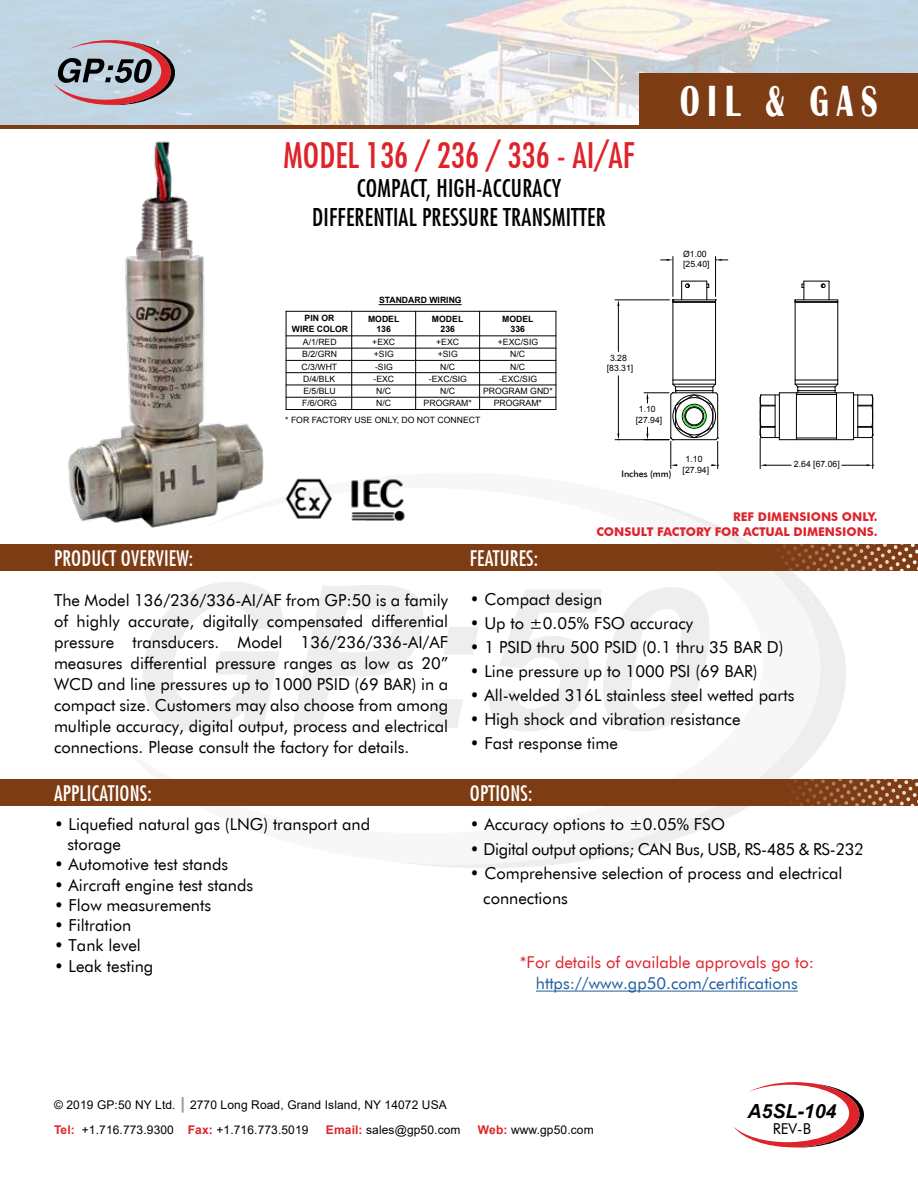
<style>
.page{position:relative;width:918px;height:1188px;background:#fff}
.page>*{position:absolute;margin:0;border:0;box-sizing:border-box;transform-origin:0 0}
.t1{font:700 45px "Britannic";letter-spacing:.27em;color:#fff;scale:.67 1}
.t2{font:500 condensed 34.5px "Futura";color:#de232b}
.t3{font:500 condensed 24px/28.8px "Futura";letter-spacing:.01em;color:#000;text-align:center}
.t4{font:500 condensed 21px "Futura";letter-spacing:.01em;color:#fff}
.t5{font:italic 700 19.5px "Arial";color:#000}
.t6{font:16.5px/21px "Futura BT";color:#000}
.t7{font:16.5px "Futura BT";letter-spacing:-.02em;color:#000}
.t8{font:16.35px "Futura BT";color:#de232b}
.t9{font:16.35px "Futura BT";color:#215e9e}
.t10{font:15px "Futura BT";color:#000}
.t11{font:12px/25.5px "Arial";letter-spacing:.01em;color:#000}
.t12{font:700 12px/14.4px "Futura BT";color:#de232b;text-align:right}
.t13{font:500 9px "Futura BT";color:#000}
.t14{font:8.7px/12.3px "Arial";color:#000;text-align:center}
.t15{font:700 8.7px/10.2px "Arial";color:#000;text-align:center}
.s1{font-weight:700;font-style:italic;font-size:16.5px;color:#939598}
.s2{font-weight:700;color:#de232b}
</style>
<div class="page">
<img style="left:0;top:0;width:918px;height:126px">
<svg style="left:401px;top:496px;width:445px;height:372px"></svg>
<svg style="left:143px;top:582px;width:141px;height:150px"></svg>
<svg style="left:486px;top:584px;width:226px;height:152px"></svg>
<svg style="left:292px;top:573px;width:186px;height:155px"></svg>
<svg style="left:54px;top:40px;width:121px;height:65px;background:#a598a2"></svg>
<svg style="left:733px;top:1082px;width:131px;height:66px"></svg>
<img style="left:68px;top:141px;width:196px;height:387px">
<div style="left:639px;top:73px;width:279px;height:53px;background:#7e3c14"></div>
<hr style="left:0;top:126px;width:918px;height:3px;background:#7e3c14">
<div style="left:0;top:779px;width:918px;height:27px;background:#7e3c14"></div>
<div style="left:0;top:544px;width:918px;height:27px;background:#7e3c14"></div>
<svg style="left:746px;top:736px;width:172px;height:127px"></svg>
<hr style="left:779px;top:393px;width:1px;height:47px;background:#000">
<hr style="left:796px;top:393px;width:1px;height:47px;background:#000">
<hr style="left:853px;top:393px;width:1px;height:47px;background:#000">
<hr style="left:836px;top:393px;width:1px;height:47px;background:#000">
<hr style="left:795px;top:380px;width:43px;height:1px;background:#000">
<hr style="left:796px;top:394px;width:40px;height:1px;background:#000">
<hr style="left:796px;top:438px;width:40px;height:1px;background:#000">
<hr style="left:795px;top:302px;width:1px;height:78px;background:#000">
<hr style="left:837px;top:302px;width:1px;height:78px;background:#000">
<hr style="left:795px;top:384px;width:43px;height:1px;background:#000">
<hr style="left:798px;top:386px;width:37px;height:1px;background:#000">
<svg style="left:802px;top:281px;width:28px;height:18px"></svg>
<hr style="left:795px;top:299px;width:43px;height:1px;background:#000">
<hr style="left:795px;top:302px;width:43px;height:1px;background:#000">
<hr style="left:673px;top:302px;width:1px;height:78px;background:#000">
<hr style="left:715px;top:302px;width:1px;height:78px;background:#000">
<svg style="left:681px;top:281px;width:28px;height:18px"></svg>
<hr style="left:673px;top:299px;width:43px;height:1px;background:#000">
<hr style="left:673px;top:302px;width:43px;height:1px;background:#000">
<hr style="left:673px;top:256px;width:1px;height:40px;background:#000">
<hr style="left:715px;top:256px;width:1px;height:40px;background:#000">
<svg style="left:661px;top:259px;width:12px;height:2px"></svg>
<hr style="left:760px;top:438px;width:1px;height:31px;background:#000">
<hr style="left:872px;top:438px;width:1px;height:31px;background:#000">
<svg style="left:760px;top:464px;width:31px;height:2px"></svg>
<hr style="left:615px;top:299px;width:55px;height:1px;background:#000">
<hr style="left:615px;top:439px;width:54px;height:1px;background:#000">
<hr style="left:618px;top:306px;width:1px;height:46px;background:#000">
<hr style="left:618px;top:376px;width:1px;height:58px;background:#000">
<hr style="left:379px;top:304px;width:82px;height:1px;background:#000">
<hr style="left:286px;top:311px;width:270px;height:1px;background:#000">
<hr style="left:286px;top:409px;width:270px;height:1px;background:#000">
<hr style="left:286px;top:397px;width:270px;height:1px;background:#000">
<hr style="left:286px;top:385px;width:270px;height:1px;background:#000">
<hr style="left:286px;top:372px;width:270px;height:1px;background:#000">
<hr style="left:286px;top:360px;width:270px;height:1px;background:#000">
<hr style="left:286px;top:348px;width:270px;height:1px;background:#000">
<hr style="left:286px;top:335px;width:270px;height:1px;background:#000">
<hr style="left:286px;top:311px;width:1px;height:99px;background:#000">
<hr style="left:351px;top:311px;width:1px;height:99px;background:#000">
<hr style="left:415px;top:311px;width:1px;height:99px;background:#000">
<hr style="left:479px;top:311px;width:1px;height:99px;background:#000">
<hr style="left:556px;top:311px;width:1px;height:99px;background:#000">
<hr style="left:779px;top:392px;width:75px;height:1px;background:#000">
<hr style="left:779px;top:439px;width:75px;height:1px;background:#000">
<svg style="left:794px;top:380px;width:6px;height:13px"></svg>
<svg style="left:834px;top:380px;width:5px;height:13px"></svg>
<hr style="left:798px;top:390px;width:37px;height:1px;background:#000">
<svg style="left:716px;top:259px;width:12px;height:2px"></svg>
<svg style="left:759px;top:394px;width:20px;height:45px"></svg>
<svg style="left:854px;top:394px;width:20px;height:45px"></svg>
<svg style="left:842px;top:464px;width:32px;height:2px"></svg>
<svg style="left:644px;top:380px;width:75px;height:89px"></svg>
<img style="left:285px;top:478px;width:47px;height:41px">
<img style="left:351px;top:479px;width:55px;height:44px">
<hr style="left:536px;top:991px;width:262px;height:1px;background:#215e9e">
<svg style="left:746px;top:503px;width:172px;height:127px"></svg>
<h2 class="t2" style="left:284px;top:134px;width:352px">MODEL 136 / 236 / 336 - AI/AF</h2>
<h3 class="t3" style="left:312px;top:174px;width:295px">COMPACT, HIGH-ACCURACY<br>DIFFERENTIAL PRESSURE TRANSMITTER</h3>
<p class="t15" style="left:292px;top:314px;width:58px">PIN OR<br>WIRE COLOR</p>
<p class="t14" style="left:302px;top:336px;width:37px;text-align:left">A/1/RED<br>B/2/GRN<br>C/3/WHT<br>D/4/BLK<br>E/5/BLU<br>F/6/ORG</p>
<p class="t15" style="left:379px;top:295px;width:84px">STANDARD WIRING</p>
<p class="t15" style="left:368px;top:314px;width:33px">MODEL<br>136</p>
<p class="t14" style="left:372px;top:336px;width:24px">+EXC +SIG -SIG -EXC<br>N/C<br>N/C</p>
<p class="t14" style="left:424px;top:336px;width:50px">+EXC<br>+SIG<br>N/C -EXC/SIG<br>N/C<br>PROGRAM*</p>
<p class="t15" style="left:432px;top:314px;width:33px">MODEL<br>236</p>
<p class="t15" style="left:502px;top:314px;width:33px">MODEL<br>336</p>
<p class="t14" style="left:483px;top:336px;width:71px">+EXC/SIG<br>N/C<br>N/C<br>-EXC/SIG<br>PROGRAM GND*<br>PROGRAM*</p>
<p class="t14" style="left:285px;top:414px;width:197px">* FOR FACTORY USE ONLY, DO NOT CONNECT</p>
<p class="t14" style="left:607px;top:353px;width:28px;line-height:10.2px">3.28 [83.31]</p>
<p class="t14" style="left:636px;top:404px;width:28px;line-height:10.2px">1.10 [27.94]</p>
<h1 class="t1" style="left:680px;top:76px;width:296px">OIL &amp; GAS</h1>
<p class="t14" style="left:683px;top:249px;width:28px;line-height:10.4px;text-align:left">Ø1.00 [25.40]</p>
<p class="t13" style="left:621px;top:469px;width:51px">Inches (mm)</p>
<p class="t14" style="left:683px;top:454px;width:28px;line-height:10.2px">1.10 [27.94]</p>
<p class="t14" style="left:794px;top:458px;width:47px">2.64 [67.06]</p>
<p class="t4" style="left:54px;top:546px;width:141px">PRODUCT OVERVIEW:</p>
<p class="t6" style="left:54px;top:590px;width:396px;text-align:justify">The Model 136/236/336-AI/AF from GP:50 is a family of highly accurate, digitally compensated differential pressure transducers. Model 136/236/336-AI/AF measures differential pressure ranges as low as 20” WCD and line pressures up to 1000 PSID (69 BAR) in a compact size. Customers may also choose from among multiple accuracy, digital output, process and electrical connections. Please consult the factory for details.</p>
<p class="t4" style="left:54px;top:780px;width:99px">APPLICATIONS:</p>
<p class="t6" style="left:67px;top:814px;width:304px;line-height:20.2px;text-indent:-13px">• Liquefied natural gas (LNG) transport and storage</p>
<p class="t6" style="left:54px;top:854px;width:176px">• Automotive test stands</p>
<p class="t6" style="left:54px;top:874px;width:201px">• Aircraft engine test stands</p>
<p class="t6" style="left:54px;top:894px;width:159px">• Flow measurements</p>
<p class="t6" style="left:54px;top:915px;width:79px">• Filtration</p>
<p class="t6" style="left:54px;top:935px;width:88px">• Tank level</p>
<p class="t6" style="left:54px;top:955px;width:101px">• Leak testing</p>
<p class="t4" style="left:470px;top:546px;width:70px">FEATURES:</p>
<p class="t12" style="left:596px;top:510px;width:283px">REF DIMENSIONS ONLY.<br>CONSULT FACTORY FOR ACTUAL DIMENSIONS.</p>
<p class="t6" style="left:470px;top:589px;width:134px">• Compact design</p>
<p class="t6" style="left:470px;top:613px;width:225px">• Up to ±0.05% FSO accuracy</p>
<p class="t6" style="left:470px;top:637px;width:315px">• 1 PSID thru 500 PSID (0.1 thru 35 BAR D)</p>
<p class="t6" style="left:470px;top:661px;width:289px">• Line pressure up to 1000 PSI (69 BAR)</p>
<p class="t6" style="left:470px;top:685px;width:326px">• All-welded 316L stainless steel wetted parts</p>
<p class="t6" style="left:470px;top:709px;width:272px">• High shock and vibration resistance</p>
<p class="t6" style="left:470px;top:733px;width:150px">• Fast response time</p>
<p class="t4" style="left:470px;top:780px;width:64px">OPTIONS:</p>
<p class="t6" style="left:470px;top:813px;width:257px">• Accuracy options to ±0.05% FSO</p>
<p class="t7" style="left:470px;top:839px;width:396px">• Digital output options; CAN Bus, USB, RS-485 &amp; RS-232</p>
<p class="t6" style="left:483px;top:861px;width:361px;line-height:24.8px;text-indent:-13px">• Comprehensive selection of process and electrical connections</p>
<p class="t8" style="left:520px;top:953px;width:296px">*For details of available approvals go to:</p>
<p class="t9" style="left:536px;top:974px;width:263px">https://www.gp50.com/certifications</p>
<p class="t11" style="left:54px;top:1091px;width:394px">© 2019 GP:50 NY Ltd. <span class="s1">|</span> 2770 Long Road, Grand Island, NY 14072 USA<br><span class="s2">Tel:</span> +1.716.773.9300 <span class="s2">Fax:</span> +1.716.773.5019</p>
<p class="t11" style="left:326px;top:1117px;width:136px"><span class="s2">Email:</span> sales@gp50.com</p>
<p class="t11" style="left:478px;top:1117px;width:117px"><span class="s2">Web:</span> www.gp50.com</p>
<p class="t5" style="left:748px;top:1098px;width:90px">A5SL-104</p>
<p class="t10" style="left:773px;top:1120px;width:40px">REV-B</p>
</div>
